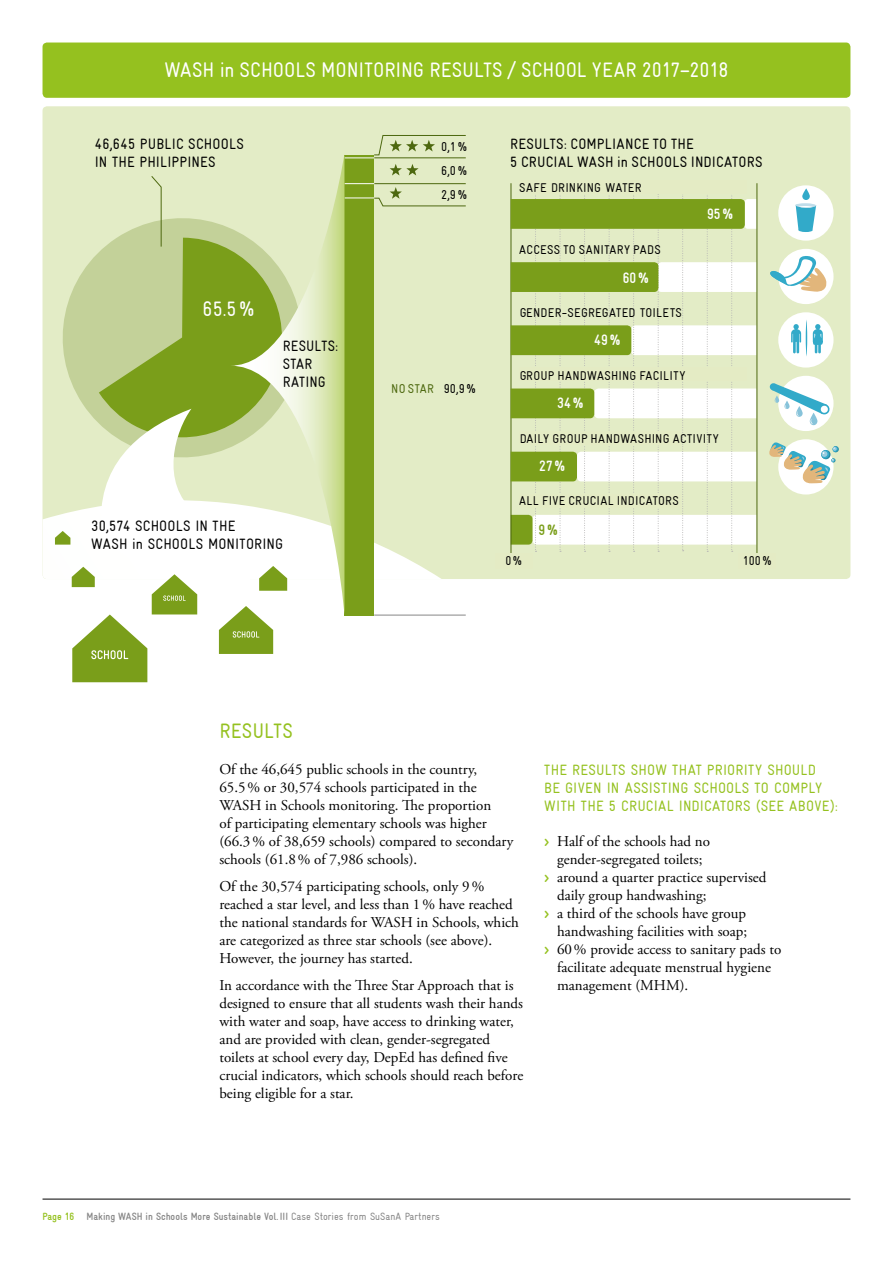
<style>
.page{position:relative;width:893px;height:1263px;background:#fff}
.page>*{position:absolute;margin:0;border:0;box-sizing:border-box;transform-origin:0 0}
.t1{font:21px "Gravur Condensed";color:#fff}
.t2{font:21px "Gravur Condensed";letter-spacing:.005em;color:#95c11f}
.t3{font:15px/18px "Adobe Garamond Pro";color:#000}
.t4{font:15px/18px "Gravur Condensed";letter-spacing:.015em;color:#000}
.t5{font:15px/18px "Gravur Condensed";letter-spacing:.015em;color:#95c11f}
.t6{font:700 15px "Gravur Condensed";color:#fff}
.t7{font:700 15px "Gravur Condensed";color:#7a9e1a}
.t8{font:12.75px/23.9px "Gravur Condensed";letter-spacing:.025em;color:#000;text-align:justify}
.t9{font:12.75px "Gravur Condensed";letter-spacing:.015em;color:#4d680f}
.t10{font:700 10.5px "Gravur Condensed";color:#878787}
.s1{color:#000}
.s2{font-family:"Gravur Condensed";font-weight:700;color:#95c11f}
.s3{color:#95c11f}
.s4{font-weight:400}
</style>
<div class="page">
<div style="left:43px;top:106px;width:807px;height:473px;background:#e3ecc6;border-radius:4px"></div>
<hr style="left:43px;top:1199px;width:807px;height:1px;background:#000">
<div style="left:43px;top:43px;width:807px;height:55px;background:#95c11f;border-radius:4px"></div>
<hr style="left:374px;top:157px;width:92px;height:1px;background:#4d680f">
<hr style="left:344px;top:158px;width:30px;height:1px;background:#fff">
<svg style="left:373px;top:135px;width:93px;height:21px"></svg>
<svg style="left:43px;top:164px;width:423px;height:518px"></svg>
<hr style="left:757px;top:183px;width:1px;height:382px;background:#4d680f">
<hr style="left:511px;top:183px;width:1px;height:382px;background:#4d680f">
<div style="left:738px;top:553px;width:38px;height:15px;background:#e4ebc4"></div>
<div style="left:495px;top:553px;width:38px;height:15px;background:#e4ebc4"></div>
<div style="left:778px;top:185px;width:55px;height:56px;background:#fff;border-radius:50%"></div>
<div style="left:796px;top:203px;width:20px;height:5px;background:#c0ddea;border-radius:50%"></div>
<svg style="left:796px;top:206px;width:20px;height:24px"></svg>
<svg style="left:798px;top:228px;width:14px;height:4px"></svg>
<svg style="left:802px;top:188px;width:8px;height:12px"></svg>
<div style="left:778px;top:312px;width:55px;height:56px;background:#fff;border-radius:50%"></div>
<svg style="left:791px;top:324px;width:10px;height:29px"></svg>
<svg style="left:813px;top:324px;width:10px;height:29px"></svg>
<hr style="left:806px;top:319px;width:1px;height:38px;background:#32aac9;border-radius:50%">
<div style="left:778px;top:376px;width:55px;height:55px;background:#fff;border-radius:50%"></div>
<div style="left:770px;top:383px;width:7px;height:7px;background:#32aac9;border-radius:50%"></div>
<svg style="left:772px;top:383px;width:58px;height:42px"></svg>
<div style="left:778px;top:439px;width:55px;height:55px;background:#fff;border-radius:50%"></div>
<svg style="left:769px;top:441px;width:69px;height:42px"></svg>
<div style="left:778px;top:249px;width:55px;height:55px;background:#fff;border-radius:50%"></div>
<svg style="left:770px;top:256px;width:57px;height:36px"></svg>
<svg style="left:511px;top:183px;width:246px;height:369px"></svg>
<h1 class="t1" style="left:165px;top:58px;width:565px">WASH in SCHOOLS MONITORING RESULTS / SCHOOL YEAR 2017–2018</h1>
<p class="t4" style="left:95px;top:135px;width:151px">46,645 PUBLIC SCHOOLS<br>IN THE PHILIPPINES</p>
<p class="t8" style="left:441px;top:134px;width:27px">0,1% 6,0% 2,9%</p>
<h1 class="t1" style="left:203px;top:297px;width:54px">65.5%</h1>
<p class="t4" style="left:283px;top:337px;width:57px">RESULTS:<br>STAR<br>RATING</p>
<p class="t4" style="left:91px;top:516px;width:193px">30,574 SCHOOLS IN THE<br>WASH in SCHOOLS MONITORING</p>
<p class="t9" style="left:391px;top:382px;width:86px">NO STAR <span class="s1">90,9%</span></p>
<p class="t4" style="left:510px;top:135px;width:254px">RESULTS: COMPLIANCE TO THE<br>5 CRUCIAL WASH in SCHOOLS INDICATORS</p>
<p class="t8" style="left:519px;top:175px;width:124px">SAFE DRINKING WATER</p>
<p class="t8" style="left:519px;top:237px;width:143px">ACCESS TO SANITARY PADS</p>
<p class="t6" style="left:623px;top:269px;width:28px">60%</p>
<p class="t8" style="left:519px;top:301px;width:164px">GENDER-SEGREGATED TOILETS</p>
<p class="t6" style="left:594px;top:331px;width:28px">49%</p>
<p class="t8" style="left:519px;top:363px;width:168px">GROUP HANDWASHING FACILITY</p>
<p class="t6" style="left:557px;top:395px;width:28px">34%</p>
<p class="t6" style="left:707px;top:206px;width:28px">95%</p>
<p class="t8" style="left:519px;top:427px;width:201px">DAILY GROUP HANDWASHING ACTIVITY</p>
<p class="t6" style="left:539px;top:458px;width:28px">27%</p>
<p class="t8" style="left:519px;top:489px;width:161px">ALL FIVE CRUCIAL INDICATORS</p>
<p class="t7" style="left:539px;top:522px;width:21px">9%</p>
<p class="t8" style="left:505px;top:549px;width:18px">0%</p>
<p class="t8" style="left:743px;top:549px;width:30px">100%</p>
<h1 class="t2" style="left:219px;top:719px;width:75px">RESULTS</h1>
<p class="t3" style="left:219px;top:761px;width:295px">Of the 46,645 public schools in the country, 65.5% or 30,574 schools participated in the WASH in Schools monitoring. The proportion<br>of participating elementary schools was higher (66.3% of 38,659 schools) compared to secondary schools (61.8% of 7,986 schools).</p>
<p class="t3" style="left:219px;top:878px;width:301px">Of the 30,574 participating schools, only 9% reached a star level, and less than 1% have reached the national standards for WASH in Schools, which are categorized as three star schools (see above).<br>However, the journey has started.</p>
<p class="t3" style="left:219px;top:977px;width:305px">In accordance with the Three Star Approach that is designed to ensure that all students wash their hands with water and soap, have access to drinking water, and are provided with clean, gender-segregated toilets at school every day, DepEd has defined five crucial indicators, which schools should reach before being eligible for a star.</p>
<p class="t5" style="left:544px;top:761px;width:295px">THE RESULTS SHOW THAT PRIORITY SHOULD<br>BE GIVEN IN ASSISTING SCHOOLS TO COMPLY<br>WITH THE 5 CRUCIAL INDICATORS (SEE ABOVE):</p>
<p class="t3" style="left:544px;top:833px;width:167px"><span class="s2">&gt;</span> Half of the schools had no</p>
<p class="t3" style="left:557px;top:851px;width:147px">gender-segregated toilets;</p>
<p class="t3" style="left:544px;top:869px;width:224px"><span class="s2">&gt;</span> around a quarter practice supervised</p>
<p class="t3" style="left:557px;top:887px;width:151px">daily group handwashing;</p>
<p class="t3" style="left:544px;top:905px;width:203px"><span class="s2">&gt;</span> a third of the schools have group</p>
<p class="t3" style="left:557px;top:923px;width:192px">handwashing facilities with soap;</p>
<p class="t3" style="left:544px;top:941px;width:238px"><span class="s2">&gt;</span> 60% provide access to sanitary pads to</p>
<p class="t3" style="left:557px;top:959px;width:215px">facilitate adequate menstrual hygiene</p>
<p class="t3" style="left:557px;top:977px;width:133px">management (MHM).</p>
<p class="t10" style="left:43px;top:1211px;width:399px"><span class="s3">Page 16</span> Making WASH in Schools More Sustainable Vol.III <span class="s4">Case Stories from SuSanA Partners</span></p>
</div>
